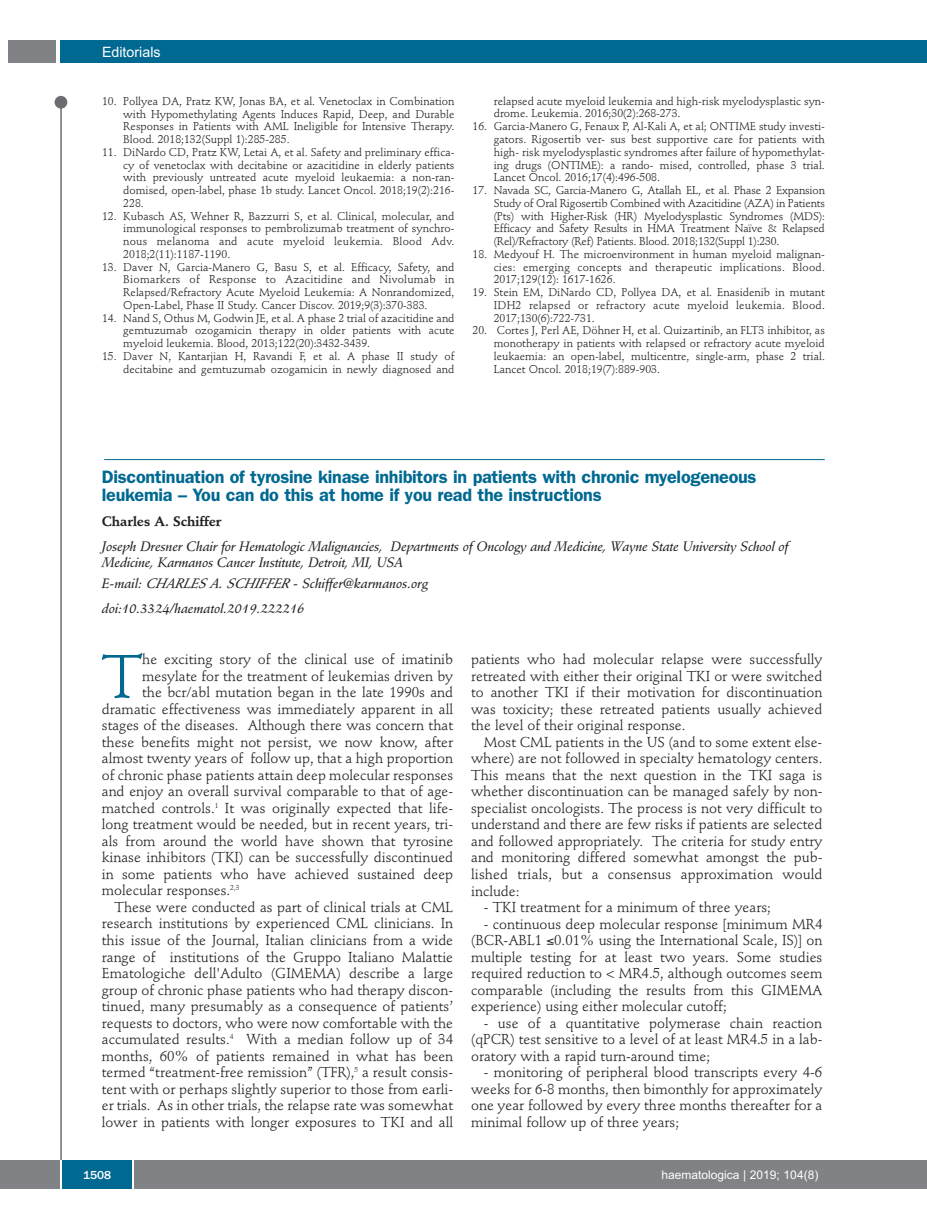
<style>
.page{position:relative;width:927px;height:1225px;background:#fff}
.page>*{position:absolute;margin:0;border:0;box-sizing:border-box;transform-origin:0 0}
.t1{font:60.45px "Stempel Schneidler";color:#006991}
.t2{font:600 18px/18px "Franklin Gothic";letter-spacing:-.015em;color:#006991}
.t3{font:14.25px/16.5px "Stempel Schneidler";color:#231f20;text-align:justify}
.t4{font:14.25px "Arial";color:#fff}
.t5{font:italic 13.5px/16.5px "Stempel Schneidler Med";letter-spacing:-.015em;color:#231f20}
.t6{font:700 13.5px "Stempel Schneidler";letter-spacing:-.005em;color:#231f20}
.t7{font:12px "Arial";color:#fff}
.t8{font:500 12px "Franklin Gothic";color:#fff}
.t9{font:11.25px/12.8px "Stempel Schneidler";color:#231f20;text-align:justify}
</style>
<div class="page">
<div style="left:911px;top:40px;width:16px;height:22px;background:#006991"></div>
<div style="left:910px;top:1160px;width:17px;height:28px;background:#808285"></div>
<div style="left:60px;top:40px;width:852px;height:22px;background:#006991"></div>
<div style="left:9px;top:40px;width:47px;height:22px;background:#808285"></div>
<div style="left:0;top:1160px;width:911px;height:28px;background:#808285"></div>
<div style="left:62px;top:1160px;width:71px;height:28px;background:#006991"></div>
<hr style="left:60px;top:1160px;width:2px;height:28px;background:#fff">
<svg style="left:133px;top:1160px;width:1px;height:28px"></svg>
<div style="left:55px;top:96px;width:12px;height:13px;background:#6c6d70;border-radius:50%"></div>
<hr style="left:60px;top:99px;width:2px;height:1061px;background:#6c6d70">
<hr style="left:104px;top:459px;width:721px;height:1px;background:#006991">
<p class="t4" style="left:102px;top:44px;width:60px">Editorials</p>
<p class="t9" style="left:123px;top:96px;width:333px;text-indent:-21px">10. Pollyea DA, Pratz KW, Jonas BA, et al. Venetoclax in Combination with Hypomethylating Agents Induces Rapid, Deep, and Durable Responses in Patients with AML Ineligible for Intensive Therapy.<br>Blood. 2018;132(Suppl 1):285-285.</p>
<p class="t9" style="left:123px;top:147px;width:333px;text-indent:-21px">11. DiNardo CD, Pratz KW, Letai A, et al. Safety and preliminary effica&shy;cy of venetoclax with decitabine or azacitidine in elderly patients with previously untreated acute myeloid leukaemia: a non-ran&shy;domised, open-label, phase 1b study. Lancet Oncol. 2018;19(2):216- 228.</p>
<p class="t9" style="left:123px;top:210px;width:333px;text-indent:-21px">12. Kubasch AS, Wehner R, Bazzurri S, et al. Clinical, molecular, and immunological responses to pembrolizumab treatment of synchro&shy;nous melanoma and acute myeloid leukemia. Blood Adv.<br>2018;2(11):1187-1190.</p>
<p class="t9" style="left:123px;top:261px;width:333px;text-indent:-21px">13. Daver N, Garcia-Manero G, Basu S, et al. Efficacy, Safety, and Biomarkers of Response to Azacitidine and Nivolumab in Relapsed/Refractory Acute Myeloid Leukemia: A Nonrandomized, Open-Label, Phase II Study. Cancer Discov. 2019;9(3):370-383.</p>
<p class="t9" style="left:123px;top:312px;width:333px;text-indent:-21px">14. Nand S, Othus M, Godwin JE, et al. A phase 2 trial of azacitidine and gemtuzumab ozogamicin therapy in older patients with acute myeloid leukemia. Blood, 2013;122(20):3432-3439.</p>
<p class="t9" style="left:102px;top:351px;width:354px;text-align:right">15. Daver N, Kantarjian H, Ravandi F, et al. A phase II study of decitabine and gemtuzumab ozogamicin in newly diagnosed and</p>
<p class="t9" style="left:494px;top:96px;width:333px">relapsed acute myeloid leukemia and high-risk myelodysplastic syn&shy;drome. Leukemia. 2016;30(2):268-273.</p>
<p class="t9" style="left:494px;top:121px;width:333px;text-indent:-21px">16. Garcia-Manero G, Fenaux P, Al-Kali A, et al; ONTIME study investi&shy;gators. Rigosertib ver- sus best supportive care for patients with high- risk myelodysplastic syndromes after failure of hypomethylat&shy;ing drugs (ONTIME): a rando- mised, controlled, phase 3 trial.<br>Lancet Oncol. 2016;17(4):496-508.</p>
<p class="t9" style="left:494px;top:185px;width:333px;text-indent:-21px">17. Navada SC, Garcia-Manero G, Atallah EL, et al. Phase 2 Expansion Study of Oral Rigosertib Combined with Azacitidine (AZA) in Patients (Pts) with Higher-Risk (HR) Myelodysplastic Syndromes (MDS):<br>Efficacy and Safety Results in HMA Treatment Naïve &amp; Relapsed (Rel)/Refractory (Ref) Patients. Blood. 2018;132(Suppl 1):230.</p>
<p class="t9" style="left:494px;top:249px;width:333px;text-indent:-21px">18. Medyouf H. The microenvironment in human myeloid malignan&shy;cies: emerging concepts and therapeutic implications. Blood.<br>2017;129(12): 1617-1626.</p>
<p class="t9" style="left:494px;top:287px;width:333px;text-indent:-21px">19. Stein EM, DiNardo CD, Pollyea DA, et al. Enasidenib in mutant IDH2 relapsed or refractory acute myeloid leukemia. Blood.<br>2017;130(6):722-731.</p>
<p class="t9" style="left:494px;top:325px;width:333px;text-indent:-21px">20. Cortes J, Perl AE, Döhner H, et al. Quizartinib, an FLT3 inhibitor, as monotherapy in patients with relapsed or refractory acute myeloid leukaemia: an open-label, multicentre, single-arm, phase 2 trial.<br>Lancet Oncol. 2018;19(7):889-903.</p>
<p class="t2" style="left:102px;top:469px;width:656px">Discontinuation of tyrosine kinase inhibitors in patients with chronic myelogeneous leukemia – You can do this at home if you read the instructions</p>
<p class="t6" style="left:102px;top:515px;width:121px">Charles A. Schiffer</p>
<p class="t5" style="left:102px;top:539px;width:688px">Joseph Dresner Chair for Hematologic Malignancies, Departments of Oncology and Medicine, Wayne State University School of<br>Medicine, Karmanos Cancer Institute, Detroit, MI, USA</p>
<p class="t5" style="left:102px;top:572px;width:328px;line-height:25px">E-mail: CHARLES A. SCHIFFER- Schiffer@karmanos.org doi:10.3324/haematol.2019.222216</p>
<h1 class="t1" style="left:102px;top:651px;width:42px">T</h1>
<p class="t3" style="left:142px;top:652px;width:312px">he exciting story of the clinical use of imatinib</p>
<p class="t3" style="left:142px;top:669px;width:312px">mesylate for the treatment of leukemias driven by</p>
<p class="t3" style="left:142px;top:685px;width:312px">the bcr/abl mutation began in the late 1990s and</p>
<p class="t3" style="left:102px;top:702px;width:353px">dramatic effectiveness was immediately apparent in all</p>
<p class="t3" style="left:102px;top:718px;width:353px">stages of the diseases. Although there was concern that</p>
<p class="t3" style="left:102px;top:735px;width:353px">these benefits might not persist, we now know, after</p>
<p class="t3" style="left:102px;top:751px;width:353px">almost twenty years of follow up, that a high proportion</p>
<p class="t3" style="left:102px;top:768px;width:353px">of chronic phase patients attain deep molecular responses</p>
<p class="t3" style="left:102px;top:784px;width:353px">and enjoy an overall survival comparable to that of age-</p>
<p class="t3" style="left:102px;top:801px;width:353px">matched controls.<sup>1</sup> It was originally expected that life-</p>
<p class="t3" style="left:102px;top:817px;width:353px">long treatment would be needed, but in recent years, tri-</p>
<p class="t3" style="left:102px;top:834px;width:353px">als from around the world have shown that tyrosine</p>
<p class="t3" style="left:102px;top:850px;width:353px">kinase inhibitors (TKI) can be successfully discontinued</p>
<p class="t3" style="left:102px;top:867px;width:353px">in some patients who have achieved sustained deep</p>
<p class="t3" style="left:102px;top:883px;width:139px">molecular responses.<sup>2,3</sup></p>
<p class="t3" style="left:115px;top:900px;width:340px">These were conducted as part of clinical trials at CML</p>
<p class="t3" style="left:102px;top:916px;width:353px">research institutions by experienced CML clinicians. In</p>
<p class="t3" style="left:102px;top:933px;width:353px">this issue of the Journal, Italian clinicians from a wide</p>
<p class="t3" style="left:102px;top:949px;width:353px">range of institutions of the Gruppo Italiano Malattie</p>
<p class="t3" style="left:102px;top:966px;width:353px">Ematologiche dell'Adulto (GIMEMA) describe a large</p>
<p class="t3" style="left:102px;top:982px;width:353px">group of chronic phase patients who had therapy discon-</p>
<p class="t3" style="left:102px;top:999px;width:353px">tinued, many presumably as a consequence of patients’</p>
<p class="t3" style="left:102px;top:1015px;width:353px">requests to doctors, who were now comfortable with the</p>
<p class="t3" style="left:102px;top:1032px;width:353px">accumulated results.<sup>4</sup> With a median follow up of 34</p>
<p class="t3" style="left:102px;top:1048px;width:353px">months, 60% of patients remained in what has been</p>
<p class="t3" style="left:102px;top:1065px;width:353px">termed “treatment-free remission” (TFR),<sup>5</sup> a result consis-</p>
<p class="t3" style="left:102px;top:1081px;width:353px">tent with or perhaps slightly superior to those from earli-</p>
<p class="t3" style="left:102px;top:1098px;width:353px">er trials. As in other trials, the relapse rate was somewhat</p>
<p class="t3" style="left:102px;top:1114px;width:353px">lower in patients with longer exposures to TKI and all</p>
<p class="t3" style="left:471px;top:652px;width:353px">patients who had molecular relapse were successfully retreated with either their original TKI or were switched to another TKI if their motivation for discontinuation was toxicity; these retreated patients usually achieved the level of their original response.</p>
<p class="t3" style="left:471px;top:735px;width:353px;text-indent:13px">Most CML patients in the US (and to some extent else&shy;where) are not followed in specialty hematology centers.<br>This means that the next question in the TKI saga is whether discontinuation can be managed safely by non&shy;specialist oncologists. The process is not very difficult to understand and there are few risks if patients are selected and followed appropriately. The criteria for study entry and monitoring differed somewhat amongst the pub&shy;lished trials, but a consensus approximation would include:</p>
<p class="t3" style="left:484px;top:900px;width:288px">- TKI treatment for a minimum of three years;</p>
<p class="t3" style="left:471px;top:916px;width:353px;text-indent:13px">- continuous deep molecular response [minimum MR4 (BCR-ABL1 ≤0.01% using the International Scale, IS)] on multiple testing for at least two years. Some studies required reduction to &lt; MR4.5, although outcomes seem comparable (including the results from this GIMEMA experience) using either molecular cutoff;</p>
<p class="t3" style="left:471px;top:1015px;width:353px;text-indent:13px">- use of a quantitative polymerase chain reaction (qPCR) test sensitive to a level of at least MR4.5 in a lab&shy;oratory with a rapid turn-around time;</p>
<p class="t3" style="left:471px;top:1065px;width:353px;text-indent:13px">- monitoring of peripheral blood transcripts every 4-6 weeks for 6-8 months, then bimonthly for approximately one year followed by every three months thereafter for a minimal follow up of three years;</p>
<p class="t8" style="left:83px;top:1167px;width:30px">1508</p>
<p class="t7" style="left:661px;top:1167px;width:158px">haematologica | 2019; 104(8)</p>
</div>
